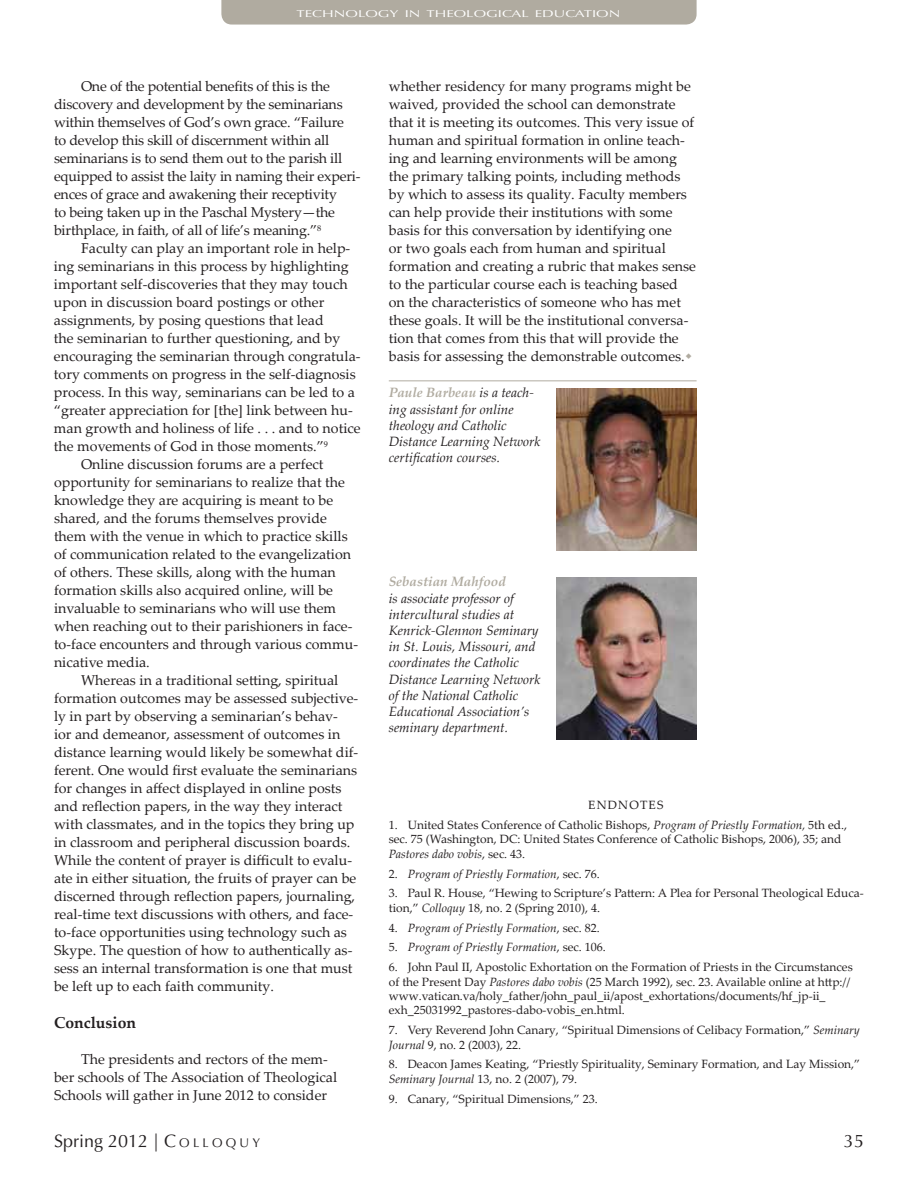
<style>
.page{position:relative;width:918px;height:1188px;background:#fff}
.page>*{position:absolute;margin:0;border:0;box-sizing:border-box;transform-origin:0 0}
.t1{font:18px "Optima LT Std";color:#231f20}
.t2{font:700 15.75px "Palatino Linotype";color:#231f20}
.t3{font:14.25px/18px "Palatino Linotype";color:#231f20}
.t4{font:italic 13.5px/16.2px "Palatino Linotype";color:#231f20}
.t5{font:italic 700 13.5px "Palatino Linotype";color:#b0aba0}
.t6{font:12px/14.4px "Palatino Linotype";color:#231f20}
.t7{font:italic 12px "Palatino Linotype";color:#231f20}
.t8{font:10.05px "Optima LT Std";color:#fff;scale:1.5 1}
.s1{font-weight:700;color:#b0aba0}
.s2{font-style:italic}
.s3{font-style:normal}
.s4{font-style:inherit}
.s5{font-size:12.6px}
</style>
<div class="page">
<div style="left:221px;top:0;width:476px;height:25px;background:#b0aba0"></div>
<hr style="left:389px;top:380px;width:308px;height:1px;background:#b0aba0">
<img style="left:556px;top:388px;width:141px;height:162px">
<img style="left:556px;top:577px;width:141px;height:162px">
<p class="t8" style="left:296px;top:8px;width:217px">TECHNOLOGY IN THEOLOGICAL EDUCATION</p>
<p class="t3" style="left:54px;top:77px;width:308px;text-indent:27px">One of the potential benefits of this is the discovery and development by the seminarians within themselves of God’s own grace. “Failure<br>to develop this skill of discernment within all seminarians is to send them out to the parish ill equipped to assist the laity in naming their experi&shy;ences of grace and awakening their receptivity<br>to being taken up in the Paschal Mystery—the birthplace, in faith, of all of life’s meaning.”<sup>8</sup></p>
<p class="t3" style="left:81px;top:239px;width:271px">Faculty can play an important role in help-</p>
<p class="t3" style="left:54px;top:257px;width:296px">ing seminarians in this process by highlighting</p>
<p class="t3" style="left:54px;top:275px;width:295px">important self-discoveries that they may touch</p>
<p class="t3" style="left:54px;top:293px;width:272px">upon in discussion board postings or other</p>
<p class="t3" style="left:54px;top:311px;width:271px">assignments, by posing questions that lead</p>
<p class="t3" style="left:54px;top:329px;width:288px">the seminarian to further questioning, and by</p>
<p class="t3" style="left:54px;top:347px;width:308px">encouraging the seminarian through congratula-</p>
<p class="t3" style="left:54px;top:365px;width:303px">tory comments on progress in the self-diagnosis</p>
<p class="t3" style="left:54px;top:383px;width:303px">process. In this way, seminarians can be led to a</p>
<p class="t3" style="left:54px;top:401px;width:300px">“greater appreciation for [the] link between hu-</p>
<p class="t3" style="left:54px;top:419px;width:308px">man growth and holiness of life . . . and to notice</p>
<p class="t3" style="left:54px;top:437px;width:276px">the movements of God in those moments.”<sup>9</sup></p>
<p class="t3" style="left:81px;top:455px;width:244px">Online discussion forums are a perfect</p>
<p class="t3" style="left:54px;top:473px;width:293px">opportunity for seminarians to realize that the</p>
<p class="t3" style="left:54px;top:491px;width:281px">knowledge they are acquiring is meant to be</p>
<p class="t3" style="left:54px;top:509px;width:274px">shared, and the forums themselves provide</p>
<p class="t3" style="left:54px;top:527px;width:295px">them with the venue in which to practice skills</p>
<p class="t3" style="left:54px;top:545px;width:299px">of communication related to the evangelization</p>
<p class="t3" style="left:54px;top:563px;width:283px">of others. These skills, along with the human</p>
<p class="t3" style="left:54px;top:581px;width:281px">formation skills also acquired online, will be</p>
<p class="t3" style="left:54px;top:599px;width:284px">invaluable to seminarians who will use them</p>
<p class="t3" style="left:54px;top:617px;width:300px">when reaching out to their parishioners in face-</p>
<p class="t3" style="left:54px;top:635px;width:306px">to-face encounters and through various commu-</p>
<p class="t3" style="left:54px;top:653px;width:97px">nicative media.</p>
<p class="t3" style="left:81px;top:671px;width:259px">Whereas in a traditional setting, spiritual</p>
<p class="t3" style="left:54px;top:689px;width:306px">formation outcomes may be assessed subjective-</p>
<p class="t3" style="left:54px;top:707px;width:286px">ly in part by observing a seminarian’s behav-</p>
<p class="t3" style="left:54px;top:725px;width:288px">ior and demeanor, assessment of outcomes in</p>
<p class="t3" style="left:54px;top:743px;width:306px">distance learning would likely be somewhat dif-</p>
<p class="t3" style="left:54px;top:761px;width:305px">ferent. One would first evaluate the seminarians</p>
<p class="t3" style="left:54px;top:779px;width:289px">for changes in affect displayed in online posts</p>
<p class="t3" style="left:54px;top:797px;width:290px">and reflection papers, in the way they interact</p>
<p class="t3" style="left:54px;top:815px;width:302px">with classmates, and in the topics they bring up</p>
<p class="t3" style="left:54px;top:833px;width:298px">in classroom and peripheral discussion boards.</p>
<p class="t3" style="left:54px;top:851px;width:300px">While the content of prayer is difficult to evalu-</p>
<p class="t3" style="left:54px;top:869px;width:304px">ate in either situation, the fruits of prayer can be</p>
<p class="t3" style="left:54px;top:887px;width:303px">discerned through reflection papers, journaling,</p>
<p class="t3" style="left:54px;top:905px;width:301px">real-time text discussions with others, and face-</p>
<p class="t3" style="left:54px;top:923px;width:295px">to-face opportunities using technology such as</p>
<p class="t3" style="left:54px;top:941px;width:300px">Skype. The question of how to authentically as-</p>
<p class="t3" style="left:54px;top:959px;width:300px">sess an internal transformation is one that must</p>
<p class="t3" style="left:54px;top:977px;width:221px">be left up to each faith community.</p>
<p class="t2" style="left:54px;top:1012px;width:84px">Conclusion</p>
<p class="t3" style="left:54px;top:1050px;width:285px;text-indent:27px">The presidents and rectors of the mem&shy;ber schools of The Association of Theological<br>Schools will gather in June 2012 to consider</p>
<p class="t3" style="left:389px;top:77px;width:309px">whether residency for many programs might be waived, provided the school can demonstrate that it is meeting its outcomes. This very issue of human and spiritual formation in online teach&shy;ing and learning environments will be among the primary talking points, including methods by which to assess its quality. Faculty members can help provide their institutions with some basis for this conversation by identifying one<br>or two goals each from human and spiritual formation and creating a rubric that makes sense to the particular course each is teaching based on the characteristics of someone who has met these goals. It will be the institutional conversa&shy;tion that comes from this that will provide the basis for assessing the demonstrable outcomes.</p>
<p class="t4" style="left:389px;top:384px;width:153px"><span class="s1">Paule Barbeau</span> is a teach&shy;ing assistant for online theology and Catholic<br>Distance Learning Network certification courses.</p>
<p class="t5" style="left:389px;top:572px;width:119px">Sebastian Mahfood</p>
<p class="t4" style="left:389px;top:589px;width:153px">is associate professor of intercultural studies at<br>Kenrick-Glennon Seminary in St. Louis, Missouri, and coordinates the Catholic<br>Distance Learning Network of the National Catholic<br>Educational Association’s seminary department.</p>
<p class="t6" style="left:588px;top:797px;width:51px">Endnotes</p>
<p class="t6" style="left:389px;top:817px;width:460px">1. United States Conference of Catholic Bishops, <span class="s2">Program of Priestly Formation,</span> 5th ed., sec. 75 (Washington, DC: United States Conference of Catholic Bishops, 2006), 35; and<br><span class="s2">Pastores dabo vobis</span>, sec. 43.</p>
<p class="t7" style="left:389px;top:865px;width:213px"><span class="s3">2.</span> Program of Priestly Formation<span class="s3">, sec. 76.</span></p>
<p class="t6" style="left:389px;top:886px;width:477px">3. Paul R. House, “Hewing to Scripture’s Pattern: A Plea for Personal Theological Educa&shy;tion,” <span class="s2">Colloquy</span> 18, no. 2 (Spring 2010), 4.</p>
<p class="t7" style="left:389px;top:919px;width:213px"><span class="s3">4.</span> Program of Priestly Formation<span class="s3">, sec. 82.</span></p>
<p class="t7" style="left:389px;top:939px;width:219px"><span class="s3">5.</span> Program of Priestly Formation<span class="s3">, sec. 106.</span></p>
<p class="t6" style="left:389px;top:959px;width:465px">6. John Paul II, Apostolic Exhortation on the Formation of Priests in the Circumstances of the Present Day <span class="s2">Pastores dabo vobis</span> (25 March 1992), sec. 23. Available online at http:// www.vatican.va/holy_father/john_paul_ii/apost_exhortations/documents/hf_jp-ii_ exh_25031992_pastores-dabo-vobis_en.html.</p>
<p class="t6" style="left:389px;top:1022px;width:472px">7. Very Reverend John Canary, “Spiritual Dimensions of Celibacy Formation,” <span class="s2">Seminary<br>Journal</span> 9, no. 2 (2003), 22.</p>
<p class="t6" style="left:389px;top:1057px;width:473px">8. Deacon James Keating, “Priestly Spirituality, Seminary Formation, and Lay Mission,”<br><span class="s2">Seminary Journal</span> 13, no. 2 (2007), 79.</p>
<p class="t6" style="left:389px;top:1091px;width:210px">9. Canary, “Spiritual Dimensions,” 23.</p>
<p class="t1" style="left:54px;top:1131px;width:208px">Spring 2012 | <span class="s4">C</span> <span class="s5">O L L O Q U Y</span></p>
<p class="t1" style="left:844px;top:1131px;width:22px">35</p>
</div>
